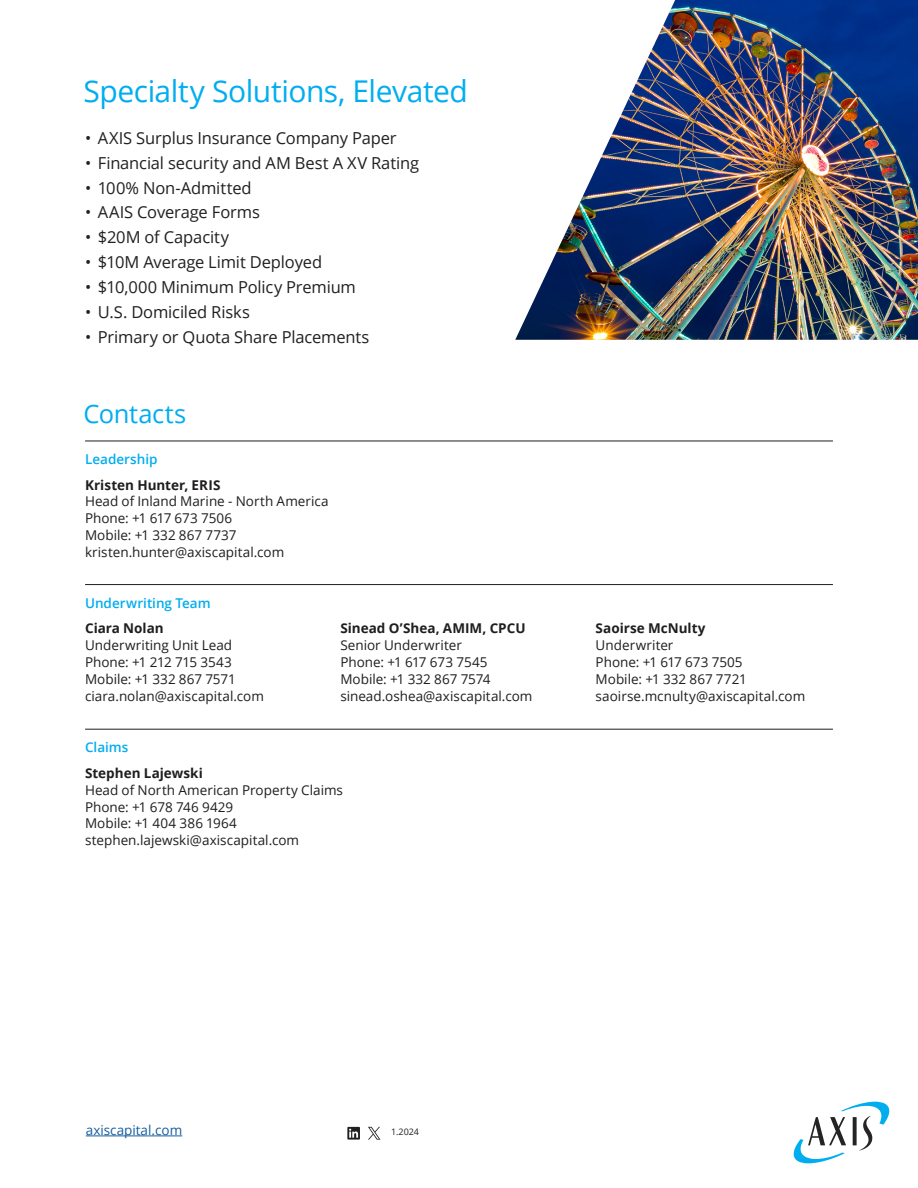
<style>
.page{position:relative;width:918px;height:1188px;background:#fff}
.page>*{position:absolute;margin:0;border:0;box-sizing:border-box;transform-origin:0 0}
.Titles{font:30px "Open Sans";letter-spacing:-.015em;color:#00adf0}
.Titles-2{font:25.5px "Open Sans";letter-spacing:-.015em;color:#00adf0}
.t1{font:16.5px "Open Sans";letter-spacing:-.01em;color:#221f1f}
.t2{font:13.5px "Open Sans";color:#201d1e}
.t3{font:700 13.5px "Open Sans";color:#201d1e}
.t4{font:600 13.5px "Open Sans";color:#00adf0}
.t5{font:13.5px "Open Sans";color:#175d9e}
.t6{font:9px "Open Sans";color:#221f1f}
</style>
<div class="page">
<img style="left:515px;top:0;width:403px;height:340px">
<hr style="left:86px;top:1136px;width:96px;height:1px;background:#175d9e">
<hr style="left:85px;top:441px;width:748px;height:1px;background:#201d1e">
<hr style="left:85px;top:584px;width:748px;height:1px;background:#201d1e">
<hr style="left:85px;top:729px;width:748px;height:1px;background:#201d1e">
<svg style="left:368px;top:1127px;width:12px;height:13px"></svg>
<svg style="left:347px;top:1127px;width:13px;height:13px"></svg>
<svg style="left:793px;top:1102px;width:97px;height:61px"></svg>
<p class="Titles" style="left:84px;top:71px;width:386px">Specialty Solutions, Elevated</p>
<p class="t1" style="left:85px;top:126px;width:313px">• AXIS Surplus Insurance Company Paper</p>
<p class="t1" style="left:85px;top:151px;width:336px">• Financial security and AM Best A XV Rating</p>
<p class="t1" style="left:85px;top:176px;width:168px">• 100% Non-Admitted</p>
<p class="t1" style="left:85px;top:201px;width:176px">• AAIS Coverage Forms</p>
<p class="t1" style="left:85px;top:226px;width:145px">• $20M of Capacity</p>
<p class="t1" style="left:85px;top:251px;width:239px">• $10M Average Limit Deployed</p>
<p class="t1" style="left:85px;top:276px;width:272px">• $10,000 Minimum Policy Premium</p>
<p class="t1" style="left:85px;top:301px;width:166px">• U.S. Domiciled Risks</p>
<p class="t1" style="left:85px;top:325px;width:286px">• Primary or Quota Share Placements</p>
<p class="Titles-2" style="left:84px;top:396px;width:104px">Contacts</p>
<p class="t4" style="left:85px;top:450px;width:74px">Leadership</p>
<p class="t3" style="left:85px;top:475px;width:137px">Kristen Hunter, ERIS</p>
<p class="t2" style="left:85px;top:492px;width:245px">Head of Inland Marine - North America</p>
<p class="t2" style="left:85px;top:509px;width:149px">Phone: +1 617 673 7506</p>
<p class="t2" style="left:85px;top:526px;width:153px">Mobile: +1 332 867 7737</p>
<p class="t2" style="left:85px;top:543px;width:201px">kristen.hunter@axiscapital.com</p>
<p class="t4" style="left:85px;top:594px;width:127px">Underwriting Team</p>
<p class="t3" style="left:85px;top:619px;width:80px">Ciara Nolan</p>
<p class="t2" style="left:85px;top:636px;width:149px">Underwriting Unit Lead</p>
<p class="t2" style="left:85px;top:653px;width:148px">Phone: +1 212 715 3543</p>
<p class="t2" style="left:85px;top:670px;width:152px">Mobile: +1 332 867 7571</p>
<p class="t2" style="left:85px;top:687px;width:180px">ciara.nolan@axiscapital.com</p>
<p class="t3" style="left:340px;top:619px;width:187px">Sinead O’Shea, AMIM, CPCU</p>
<p class="t2" style="left:340px;top:636px;width:123px">Senior Underwriter</p>
<p class="t2" style="left:340px;top:653px;width:149px">Phone: +1 617 673 7545</p>
<p class="t2" style="left:340px;top:670px;width:152px">Mobile: +1 332 867 7574</p>
<p class="t2" style="left:340px;top:687px;width:194px">sinead.oshea@axiscapital.com</p>
<p class="t4" style="left:85px;top:738px;width:45px">Claims</p>
<p class="t3" style="left:85px;top:763px;width:119px">Stephen Lajewski</p>
<p class="t2" style="left:85px;top:781px;width:260px">Head of North American Property Claims</p>
<p class="t2" style="left:85px;top:797px;width:150px">Phone: +1 678 746 9429</p>
<p class="t2" style="left:85px;top:814px;width:153px">Mobile: +1 404 386 1964</p>
<p class="t2" style="left:85px;top:831px;width:216px">stephen.lajewski@axiscapital.com</p>
<p class="t3" style="left:596px;top:619px;width:112px">Saoirse McNulty</p>
<p class="t2" style="left:596px;top:636px;width:79px">Underwriter</p>
<p class="t2" style="left:596px;top:653px;width:149px">Phone: +1 617 673 7505</p>
<p class="t2" style="left:596px;top:670px;width:153px">Mobile: +1 332 867 7721</p>
<p class="t2" style="left:596px;top:687px;width:211px">saoirse.mcnulty@axiscapital.com</p>
<p class="t5" style="left:86px;top:1121px;width:98px">axiscapital.com</p>
<p class="t6" style="left:391px;top:1126px;width:30px">1.2024</p>
</div>
